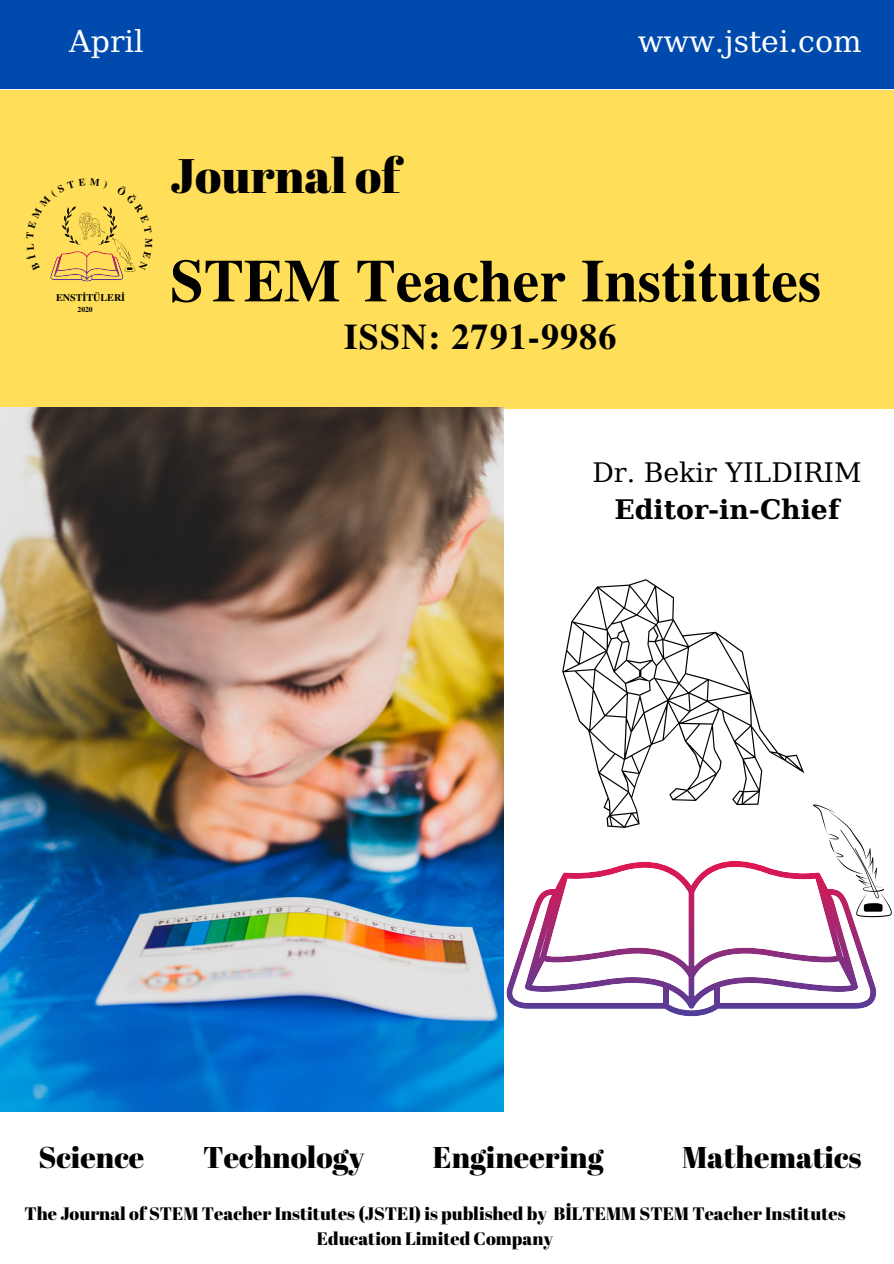
<style>
.page{position:relative;width:894px;height:1264px;background:#fff}
.page>*{position:absolute;margin:0;border:0;box-sizing:border-box;transform-origin:0 0}
.t1{font:700 60px "Te X Gyre Termes";color:#000}
.t2{font:48.3px "Abril Fatface";color:#000}
.t3{font:700 36px "Te X Gyre Termes";letter-spacing:.03em;color:#000}
.t4{font:30px "Abril Fatface";color:#000}
.t5{font:30px "DejaVu Serif";color:#fff}
.t6{font:26.7px "DejaVu Serif";color:#000}
.t7{font:700 26.7px "DejaVu Serif";color:#000}
.t8{font:18px/24.8px "Abril Fatface";color:#000;text-align:center}
.t9{font:700 10.05px "Te X Gyre Termes";color:#000}
.t10{font:700 7.5px "Te X Gyre Termes";color:#000}
</style>
<div class="page">
<div style="left:0;top:0;width:893px;height:89px;background:#004aad"></div>
<div style="left:0;top:90px;width:893px;height:318px;background:#ffde59"></div>
<img style="left:0;top:408px;width:503px;height:703px">
<svg style="left:562px;top:579px;width:242px;height:249px"></svg>
<svg style="left:512px;top:867px;width:358px;height:143px"></svg>
<svg style="left:812px;top:804px;width:79px;height:113px"></svg>
<svg style="left:50px;top:206px;width:86px;height:74px"></svg>
<p class="t5" style="left:69px;top:24px;width:76px">April</p>
<p class="t5" style="left:637px;top:24px;width:225px">www.jstei.com</p>
<p class="t9" style="left:56px;top:290px;width:71px">ENSTİTÜLERİ</p>
<p class="t10" style="left:77px;top:304px;width:17px">2020</p>
<p class="t2" style="left:170px;top:142px;width:231px">Journal of</p>
<p class="t1" style="left:170px;top:234px;width:652px">STEM Teacher Institutes</p>
<p class="t3" style="left:344px;top:309px;width:274px">ISSN: 2791-9986</p>
<p class="t6" style="left:592px;top:457px;width:270px">Dr. Bekir YILDIRIM</p>
<p class="t7" style="left:614px;top:493px;width:226px">Editor-in-Chief</p>
<p class="t4" style="left:38px;top:1135px;width:107px">Science</p>
<p class="t4" style="left:203px;top:1135px;width:163px">Technology</p>
<p class="t4" style="left:433px;top:1135px;width:172px">Engineering</p>
<p class="t4" style="left:681px;top:1135px;width:181px">Mathematics</p>
<p class="t8" style="left:24px;top:1200px;width:822px">The Journal of STEM Teacher Institutes (JSTEI) is published by BİLTEMM STEM Teacher Institutes<br>Education Limited Company</p>
</div>
